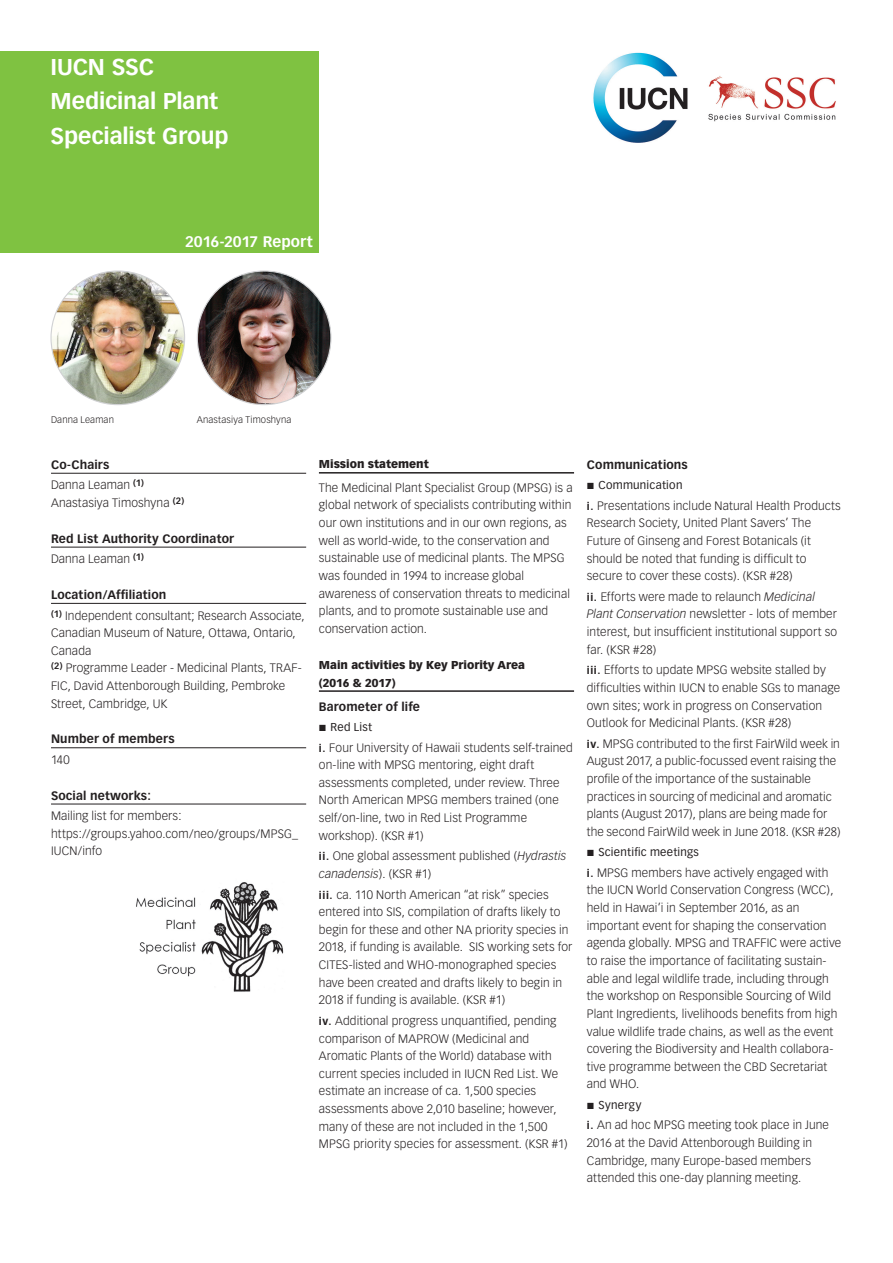
<style>
.page{position:relative;width:893px;height:1263px;background:#fff}
.page>*{position:absolute;margin:0;border:0;box-sizing:border-box;transform-origin:0 0}
.t1{font:700 22.5px/34.5px "Vectora LH";letter-spacing:-.005em;color:#fff}
.t2{font:700 15px "Vectora LH";letter-spacing:-.01em;color:#fff}
.t3{font:300 12px/17.7px "Vectora LH";letter-spacing:.01em;color:#231f20}
.t4{font:700 12px/20.7px "Vectora LH";letter-spacing:.01em;color:#231f20}
.t5{font:900 11.25px/18px "Vectora LH";color:#231f20}
.t6{font:11.25px "Vectora LH";letter-spacing:.025em;color:#231f20}
.t7{font:300 9.45px "Vectora LH";letter-spacing:.015em;color:#231f20}
.s1{font-weight:700}
.s2{font-weight:300}
.s3{font-family:"European Pi Three";font-size:9px}
.s4{font-weight:700;font-size:10.5px}
.s5{font-style:italic}
</style>
<div class="page">
<hr style="left:319px;top:472px;width:255px;height:2px;background:#231f20">
<hr style="left:319px;top:690px;width:255px;height:2px;background:#231f20">
<div style="left:0;top:51px;width:319px;height:202px;background:#7fc241"></div>
<img style="left:593px;top:52px;width:243px;height:91px">
<hr style="left:51px;top:473px;width:255px;height:1px;background:#231f20">
<hr style="left:51px;top:547px;width:255px;height:1px;background:#231f20">
<hr style="left:51px;top:603px;width:255px;height:1px;background:#231f20">
<hr style="left:51px;top:747px;width:255px;height:1px;background:#231f20">
<hr style="left:51px;top:804px;width:255px;height:1px;background:#231f20">
<img style="left:51px;top:271px;width:134px;height:134px;border-radius:67px">
<img style="left:197px;top:271px;width:134px;height:134px;border-radius:67px">
<img style="left:136px;top:882px;width:148px;height:110px">
<h1 class="t1" style="left:51px;top:50px;width:179px">IUCN SSC<br>Medicinal Plant<br>Specialist Group</h1>
<p class="t2" style="left:185px;top:232px;width:129px">2016-2017 Report</p>
<p class="t7" style="left:51px;top:414px;width:64px">Danna Leaman</p>
<p class="t7" style="left:197px;top:414px;width:96px">Anastasiya Timoshyna</p>
<p class="t3" style="left:51px;top:454px;width:95px;line-height:20.7px"><span class="s1">Co-Chairs<br></span>Danna Leaman <sup>(1)</sup></p>
<p class="t3" style="left:51px;top:494px;width:135px">Anastasiya Timoshyna <sup>(2)</sup></p>
<p class="t4" style="left:51px;top:528px;width:184px">Red List Authority Coordinator<br><span class="s2">Danna Leaman</span> <sup>(1)</sup></p>
<p class="t3" style="left:51px;top:584px;width:255px;line-height:20.5px"><span class="s1">Location/Affiliation<br></span><sup>(1)</sup> Independent consultant; Research Associate,</p>
<p class="t3" style="left:51px;top:624px;width:252px">Canadian Museum of Nature, Ottawa, Ontario, Canada<br><sup>(2)</sup> Programme Leader - Medicinal Plants, TRAF-FIC, David Attenborough Building, Pembroke Street, Cambridge, UK</p>
<p class="t4" style="left:51px;top:729px;width:125px">Number of members</p>
<p class="t3" style="left:51px;top:751px;width:20px">140</p>
<p class="t4" style="left:51px;top:785px;width:102px">Social networks:</p>
<p class="t3" style="left:51px;top:807px;width:249px">Mailing list for members: https://groups.yahoo.com/neo/groups/MPSG_<br>IUCN/info</p>
<p class="t5" style="left:319px;top:455px;width:111px">Mission statement</p>
<p class="t3" style="left:319px;top:479px;width:255px">The Medicinal Plant Specialist Group (MPSG) is a global network of specialists contributing within our own institutions and in our own regions, as well as world-wide, to the conservation and sustainable use of medicinal plants. The MPSG was founded in 1994 to increase global awareness of conservation threats to medicinal plants, and to promote sustainable use and conservation action.</p>
<p class="t5" style="left:319px;top:655px;width:208px">Main activities by Key Priority Area (2016 &amp; 2017)</p>
<p class="t4" style="left:319px;top:696px;width:103px">Barometer of life</p>
<p class="t6" style="left:319px;top:720px;width:55px"><span class="s3">L</span> Red List</p>
<p class="t3" style="left:319px;top:739px;width:255px"><span class="s4">i.</span> Four University of Hawaii students self-trained on-line with MPSG mentoring, eight draft assessments completed, under review. Three North American MPSG members trained (one self/on-line, two in Red List Programme workshop). (KSR #1)</p>
<p class="t3" style="left:319px;top:847px;width:249px"><span class="s4">ii.</span> One global assessment published (<span class="s5">Hydrastis canadensis</span>). (KSR #1)</p>
<p class="t3" style="left:319px;top:886px;width:255px"><span class="s4">iii.</span> ca. 110 North American “at risk” species entered into SIS, compilation of drafts likely to begin for these and other NA priority species in 2018, if funding is available. SIS working sets for CITES-listed and WHO-monographed species have been created and drafts likely to begin in 2018 if funding is available. (KSR #1)</p>
<p class="t3" style="left:319px;top:1012px;width:250px"><span class="s4">iv.</span> Additional progress unquantified, pending comparison of MAPROW (Medicinal and Aromatic Plants of the World) database with current species included in IUCN Red List. We estimate an increase of ca. 1,500 species assessments above 2,010 baseline; however, many of these are not included in the 1,500<br>MPSG priority species for assessment. (KSR #1)</p>
<p class="t4" style="left:587px;top:454px;width:103px">Communications</p>
<p class="t6" style="left:587px;top:478px;width:97px"><span class="s3">L</span> Communication</p>
<p class="t3" style="left:587px;top:497px;width:255px"><span class="s4">i.</span> Presentations include Natural Health Products Research Society, United Plant Savers’ The Future of Ginseng and Forest Botanicals (it should be noted that funding is difficult to secure to cover these costs). (KSR #28)</p>
<p class="t3" style="left:587px;top:588px;width:252px"><span class="s4">ii.</span> Efforts were made to relaunch <span class="s5">Medicinal Plant Conservation</span> newsletter - lots of member interest, but insufficient institutional support so far. (KSR #28)</p>
<p class="t3" style="left:587px;top:661px;width:255px"><span class="s4">iii.</span> Efforts to update MPSG website stalled by difficulties within IUCN to enable SGs to manage own sites; work in progress on Conservation Outlook for Medicinal Plants. (KSR #28)</p>
<p class="t3" style="left:587px;top:735px;width:255px"><span class="s4">iv.</span> MPSG contributed to the first FairWild week in August 2017, a public-focussed event raising the profile of the importance of the sustainable practices in sourcing of medicinal and aromatic plants (August 2017), plans are being made for the second FairWild week in June 2018. (KSR #28)</p>
<p class="t6" style="left:587px;top:846px;width:114px"><span class="s3">L</span> Scientific meetings</p>
<p class="t3" style="left:587px;top:864px;width:256px"><span class="s4">i.</span> MPSG members have actively engaged with the IUCN World Conservation Congress (WCC), held in Hawai’i in September 2016, as an important event for shaping the conservation agenda globally. MPSG and TRAFFIC were active to raise the importance of facilitating sustain&shy;able and legal wildlife trade, including through the workshop on Responsible Sourcing of Wild Plant Ingredients, livelihoods benefits from high value wildlife trade chains, as well as the event covering the Biodiversity and Health collabora&shy;tive programme between the CBD Secretariat and WHO.</p>
<p class="t6" style="left:587px;top:1098px;width:56px"><span class="s3">L</span> Synergy</p>
<p class="t3" style="left:587px;top:1116px;width:244px"><span class="s4">i.</span> An ad hoc MPSG meeting took place in June 2016 at the David Attenborough Building in Cambridge, many Europe-based members attended this one-day planning meeting.</p>
</div>
